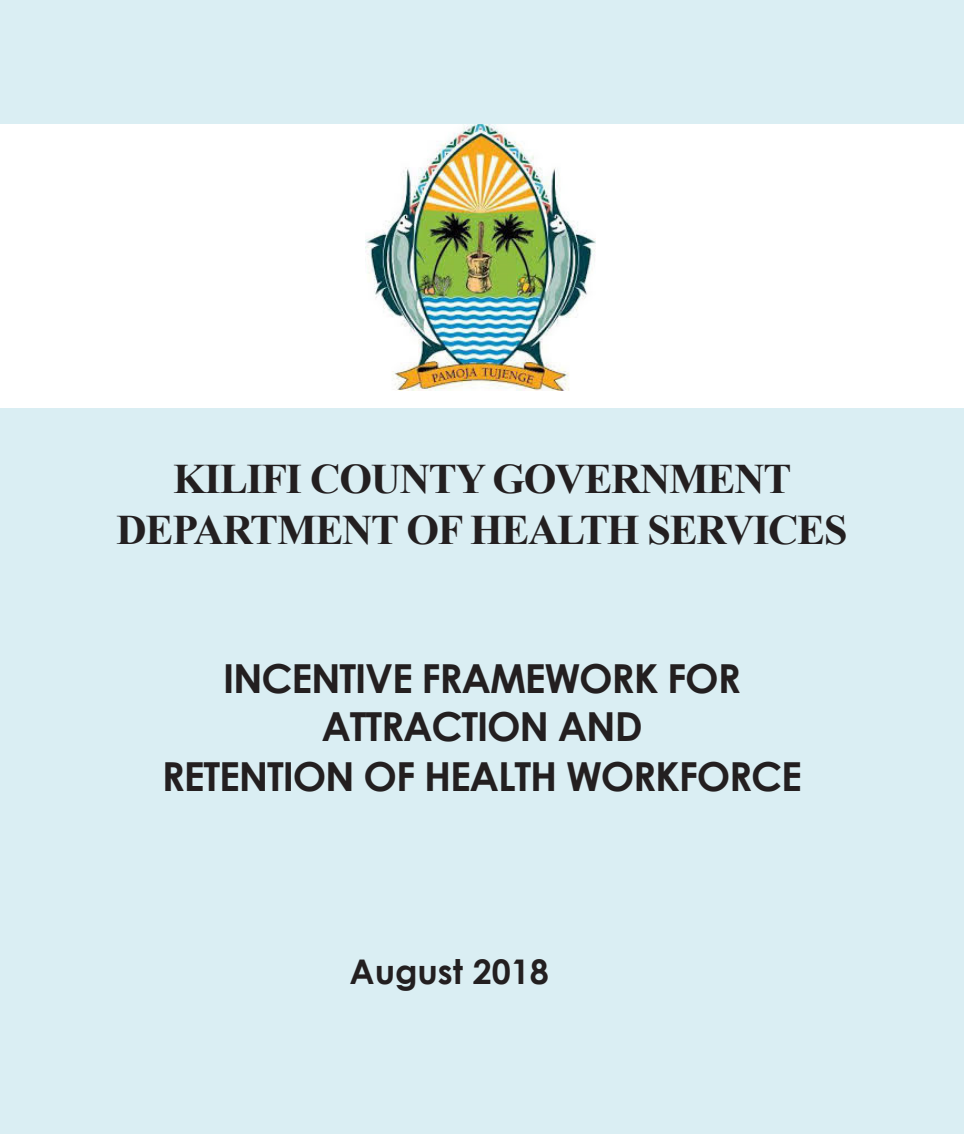
<style>
.page{position:relative;width:964px;height:1134px;background:#fff}
.page>*{position:absolute;margin:0;border:0;box-sizing:border-box;transform-origin:0 0}
.t1{font:700 42px "Times New Roman";letter-spacing:-.03em;color:#231f20}
.t2{font:700 40px "Century Gothic";letter-spacing:-.03em;color:#231f20}
.t3{font:700 34px "Century Gothic";color:#231f20}
</style>
<div class="page">
<div style="left:0;top:408px;width:964px;height:726px;background:#daeef3"></div>
<img style="left:366px;top:124px;width:229px;height:267px">
<div style="left:0;top:0;width:964px;height:124px;background:#daeef3"></div>
<p class="t1" style="left:173px;top:449px;width:620px">KILIFI COUNTY GOVERNMENT</p>
<p class="t1" style="left:117px;top:499px;width:732px">DEPARTMENT OF HEALTH SERVICES</p>
<p class="t2" style="left:223px;top:648px;width:519px">INCENTIVE FRAMEWORK FOR</p>
<p class="t2" style="left:321px;top:696px;width:323px">ATTRACTION AND</p>
<p class="t2" style="left:162px;top:746px;width:641px">RETENTION OF HEALTH WORKFORCE</p>
<p class="t3" style="left:349px;top:946px;width:201px">August 2018</p>
</div>
